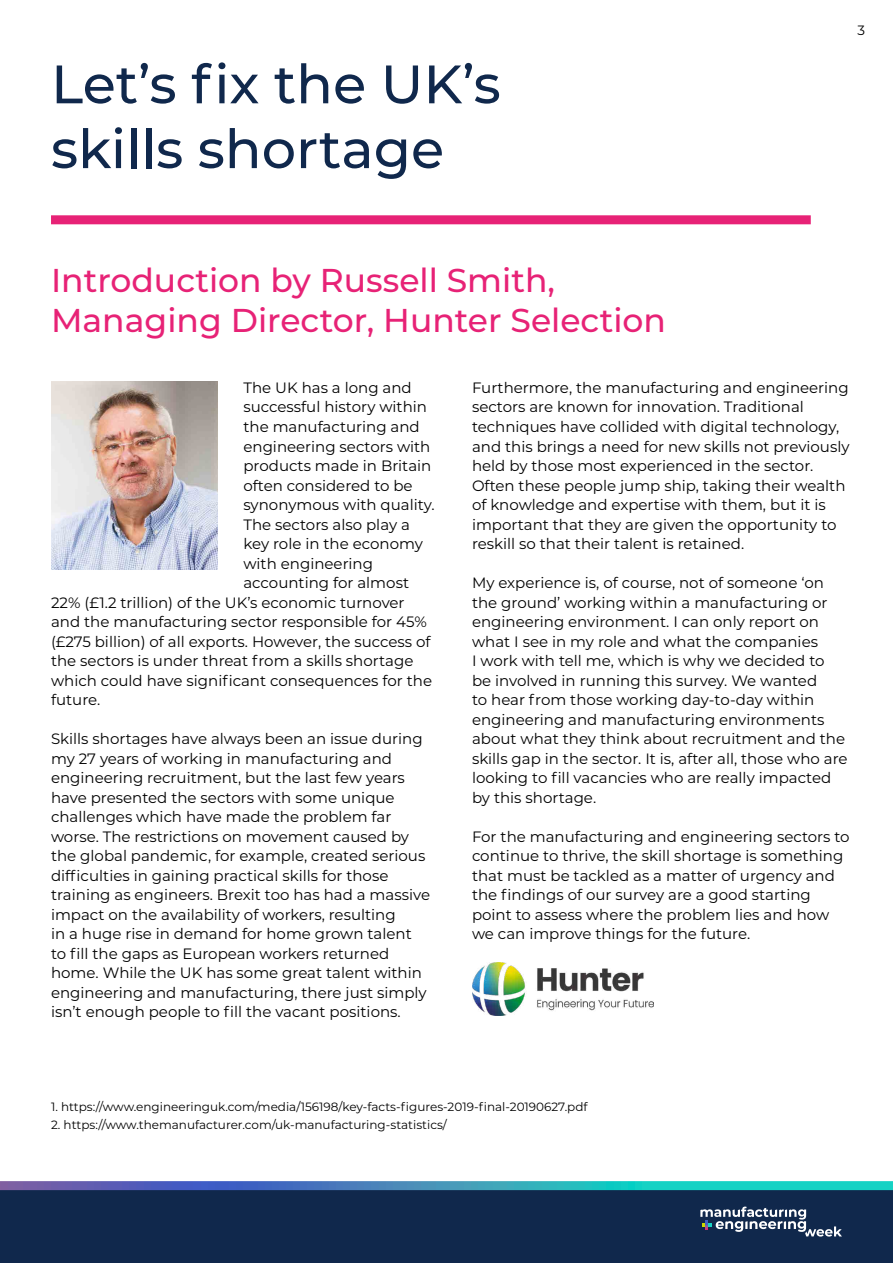
<style>
.page{position:relative;width:893px;height:1263px;background:#fff}
.page>*{position:absolute;margin:0;border:0;box-sizing:border-box;transform-origin:0 0}
.t1{font:500 54px/64.8px "Montserrat";color:#10284c}
.t2{font:500 33px/39.6px "Montserrat";color:#e72276}
.t3{font:15px/19.5px "Montserrat";color:#000}
.t4{font:13.5px "Montserrat";color:#000}
.t5{font:12px "Montserrat";color:#000}
</style>
<div class="page">
<div style="left:0;top:1186px;width:893px;height:77px;background:#10284c"></div>
<svg style="left:700px;top:1206px;width:142px;height:30px"></svg>
<svg style="left:0;top:1181px;width:893px;height:9px;background:#3b99bd"></svg>
<img style="left:51px;top:382px;width:167px;height:188px">
<img style="left:472px;top:962px;width:181px;height:54px">
<div style="left:51px;top:215px;width:760px;height:9px;background:#e72276"></div>
<h1 class="t1" style="left:51px;top:50px;width:451px">Let’s fix the UK’s skills shortage</h1>
<p class="t4" style="left:857px;top:21px;width:9px">3</p>
<h2 class="t2" style="left:51px;top:259px;width:616px">Introduction by Russell Smith,<br>Managing Director, Hunter Selection</h2>
<p class="t3" style="left:243px;top:377px;width:170px">The UK has a long and</p>
<p class="t3" style="left:243px;top:397px;width:185px">successful history within</p>
<p class="t3" style="left:243px;top:416px;width:178px">the manufacturing and</p>
<p class="t3" style="left:243px;top:436px;width:189px">engineering sectors with</p>
<p class="t3" style="left:243px;top:455px;width:189px">products made in Britain</p>
<p class="t3" style="left:243px;top:475px;width:171px">often considered to be</p>
<p class="t3" style="left:243px;top:494px;width:193px">synonymous with quality.</p>
<p class="t3" style="left:243px;top:514px;width:168px">The sectors also play a</p>
<p class="t3" style="left:243px;top:533px;width:181px">key role in the economy</p>
<p class="t3" style="left:243px;top:553px;width:131px">with engineering</p>
<p class="t3" style="left:243px;top:572px;width:167px">accounting for almost</p>
<p class="t3" style="left:51px;top:592px;width:355px">22% (£1.2 trillion) of the UK’s economic turnover</p>
<p class="t3" style="left:51px;top:611px;width:377px">and the manufacturing sector responsible for 45%</p>
<p class="t3" style="left:51px;top:631px;width:381px">(£275 billion) of all exports. However, the success of</p>
<p class="t3" style="left:51px;top:650px;width:364px">the sectors is under threat from a skills shortage</p>
<p class="t3" style="left:51px;top:670px;width:383px">which could have significant consequences for the</p>
<p class="t3" style="left:51px;top:689px;width:51px">future.</p>
<p class="t3" style="left:51px;top:728px;width:381px">Skills shortages have always been an issue during my 27 years of working in manufacturing and engineering recruitment, but the last few years have presented the sectors with some unique challenges which have made the problem far worse. The restrictions on movement caused by the global pandemic, for example, created serious difficulties in gaining practical skills for those training as engineers. Brexit too has had a massive impact on the availability of workers, resulting<br>in a huge rise in demand for home grown talent to fill the gaps as European workers returned home. While the UK has some great talent within engineering and manufacturing, there just simply isn’t enough people to fill the vacant positions.</p>
<p class="t3" style="left:472px;top:377px;width:379px">Furthermore, the manufacturing and engineering sectors are known for innovation. Traditional techniques have collided with digital technology, and this brings a need for new skills not previously held by those most experienced in the sector.<br>Often these people jump ship, taking their wealth of knowledge and expertise with them, but it is important that they are given the opportunity to reskill so that their talent is retained.</p>
<p class="t3" style="left:472px;top:572px;width:377px">My experience is, of course, not of someone ‘on the ground’ working within a manufacturing or engineering environment. I can only report on what I see in my role and what the companies<br>I work with tell me, which is why we decided to<br>be involved in running this survey. We wanted<br>to hear from those working day-to-day within engineering and manufacturing environments about what they think about recruitment and the skills gap in the sector. It is, after all, those who are looking to fill vacancies who are really impacted by this shortage.</p>
<p class="t3" style="left:472px;top:826px;width:379px">For the manufacturing and engineering sectors to continue to thrive, the skill shortage is something that must be tackled as a matter of urgency and the findings of our survey are a good starting point to assess where the problem lies and how we can improve things for the future.</p>
<p class="t5" style="left:51px;top:1098px;width:538px">1. https://www.engineeringuk.com/media/156198/key-facts-figures-2019-final-20190627.pdf</p>
<p class="t5" style="left:51px;top:1116px;width:397px">2. https://www.themanufacturer.com/uk-manufacturing-statistics/</p>
</div>
